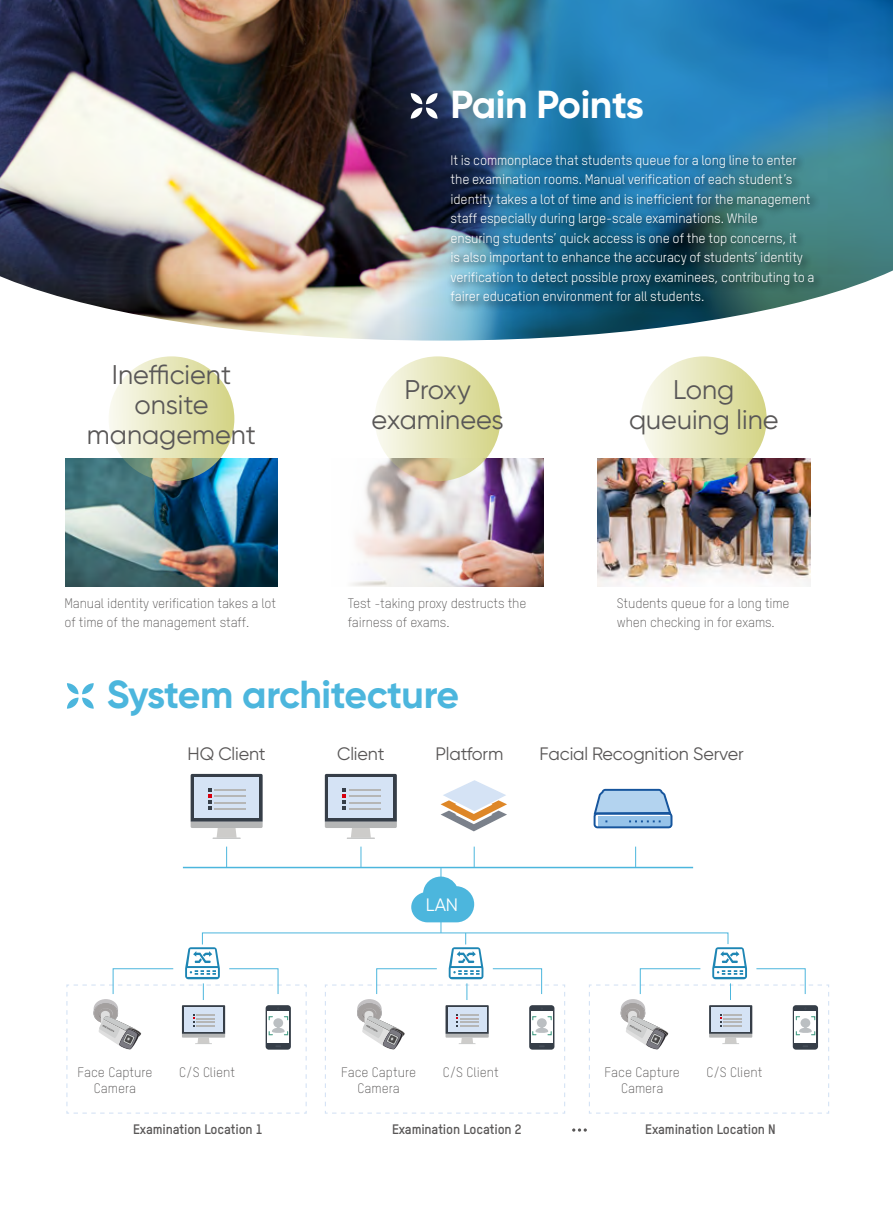
<style>
.page{position:relative;width:893px;height:1212px;background:#fff}
.page>*{position:absolute;margin:0;border:0;box-sizing:border-box;transform-origin:0 0}
.t1{font:700 39px "Gilroy";letter-spacing:-.015em;color:#4cb6dd}
.t2{font:700 39px "Gilroy";letter-spacing:-.01em;color:#fff}
.t3{font:27px/30px "Gilroy";color:#595757;text-align:center}
.t4{font:18px "Gilroy";letter-spacing:-.01em;color:#595757}
.t5{font:18px "Gilroy";color:#fff}
.t6{font:13.5px/19.5px "TSTARPRO";letter-spacing:-.01em;color:#fff}
.t7{font:300 13.5px/19.5px "TSTARPRO";letter-spacing:-.01em;color:#595757}
.t8{font:700 13.5px "TSTARPRO";letter-spacing:-.01em;color:#595757}
</style>
<div class="page">
<img style="left:0;top:0;width:351px;height:270px">
<img style="left:351px;top:0;width:542px;height:270px">
<svg style="left:0;top:270px;width:893px;height:195px"></svg>
<img style="left:65px;top:459px;width:213px;height:127px">
<img style="left:597px;top:459px;width:213px;height:127px">
<svg style="left:411px;top:93px;width:27px;height:26px"></svg>
<div style="left:446px;top:150px;width:378px;height:162px;background:#000;opacity:.75"></div>
<svg style="left:67px;top:683px;width:27px;height:26px"></svg>
<hr style="left:892px;top:624px;width:1px;height:524px;background:#d5ebf6">
<img style="left:331px;top:459px;width:213px;height:127px">
<svg style="left:109px;top:356px;width:125px;height:125px;background:#dedeb3"></svg>
<svg style="left:375px;top:356px;width:125px;height:125px;background:#e3e1b5"></svg>
<svg style="left:641px;top:356px;width:126px;height:125px;background:#e3e0b5"></svg>
<svg style="left:441px;top:780px;width:66px;height:52px"></svg>
<svg style="left:325px;top:774px;width:72px;height:65px;background:#b9c1cc"></svg>
<svg style="left:191px;top:774px;width:72px;height:65px;background:#bac1cc"></svg>
<svg style="left:594px;top:789px;width:78px;height:39px;background:#95bbdf"></svg>
<svg style="left:66px;top:947px;width:241px;height:167px"></svg>
<svg style="left:589px;top:947px;width:240px;height:167px"></svg>
<hr style="left:183px;top:867px;width:510px;height:1px;background:#4cb6dd">
<svg style="left:226px;top:846px;width:1px;height:21px"></svg>
<svg style="left:361px;top:846px;width:1px;height:21px"></svg>
<svg style="left:474px;top:846px;width:1px;height:21px"></svg>
<svg style="left:325px;top:934px;width:240px;height:180px"></svg>
<hr style="left:441px;top:868px;width:1px;height:65px;background:#4cb6dd">
<svg style="left:635px;top:846px;width:1px;height:21px"></svg>
<svg style="left:411px;top:876px;width:63px;height:46px"></svg>
<svg style="left:572px;top:1128px;width:15px;height:3px"></svg>
<h2 class="t3" style="left:87px;top:359px;width:171px">Inefficient onsite management</h2>
<p class="t7" style="left:64px;top:592px;width:213px">Manual identity verification takes a lot of time of the management staff.</p>
<h1 class="t2" style="left:450px;top:80px;width:195px">Pain Points</h1>
<p class="t6" style="left:450px;top:150px;width:366px">It is commonplace that students queue for a long line to enter the examination rooms. Manual verification of each student’s identity takes a lot of time and is inefficient for the management staff especially during large-scale examinations. While<br>ensuring students’ quick access is one of the top concerns, it<br>is also important to enhance the accuracy of students’ identity verification to detect possible proxy examinees, contributing to a fairer education environment for all students.</p>
<h2 class="t3" style="left:372px;top:374px;width:134px">Proxy examinees</h2>
<p class="t7" style="left:348px;top:592px;width:180px">Test -taking proxy destructs the fairness of exams.</p>
<h2 class="t3" style="left:629px;top:374px;width:151px">Long queuing line</h2>
<p class="t7" style="left:617px;top:592px;width:174px">Students queue for a long time when checking in for exams.</p>
<h1 class="t1" style="left:107px;top:670px;width:354px">System architecture</h1>
<h3 class="t4" style="left:188px;top:742px;width:79px">HQ Client</h3>
<h3 class="t4" style="left:337px;top:742px;width:49px">Client</h3>
<h3 class="t4" style="left:435px;top:742px;width:69px">Platform</h3>
<h3 class="t4" style="left:539px;top:742px;width:206px">Facial Recognition Server</h3>
<h3 class="t5" style="left:426px;top:894px;width:34px">LAN</h3>
<p class="t7" style="left:77px;top:1063px;width:77px;line-height:16.5px;text-align:center">Face Capture<br>Camera</p>
<p class="t7" style="left:179px;top:1062px;width:57px">C/S Client</p>
<p class="t7" style="left:341px;top:1063px;width:77px;line-height:16.5px;text-align:center">Face Capture<br>Camera</p>
<p class="t7" style="left:443px;top:1062px;width:57px">C/S Client</p>
<p class="t7" style="left:605px;top:1063px;width:77px;line-height:16.5px;text-align:center">Face Capture<br>Camera</p>
<p class="t7" style="left:706px;top:1062px;width:57px">C/S Client</p>
<p class="t8" style="left:133px;top:1120px;width:131px">Examination Location 1</p>
<p class="t8" style="left:392px;top:1120px;width:131px">Examination Location 2</p>
<p class="t8" style="left:645px;top:1120px;width:132px">Examination Location N</p>
</div>
